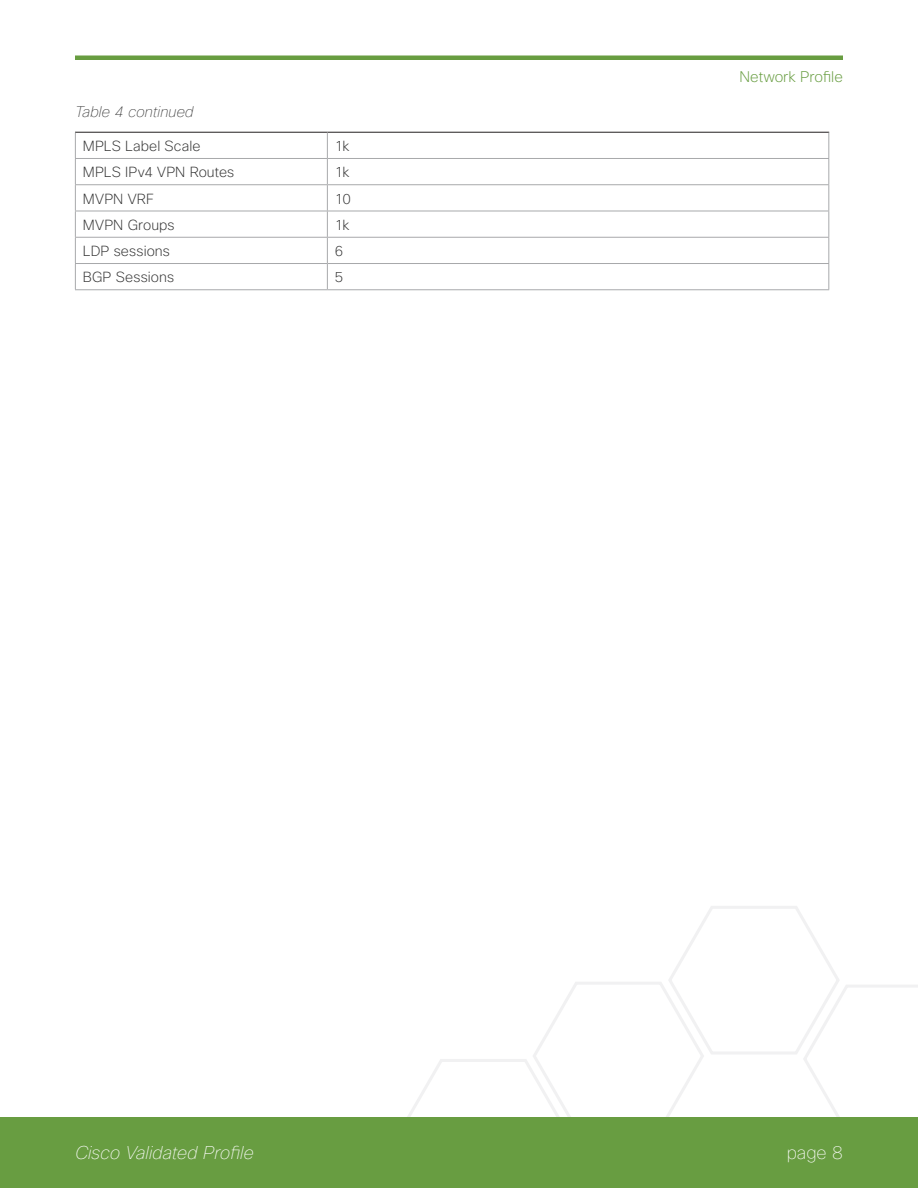
<style>
.page{position:relative;width:918px;height:1188px;background:#fff}
.page>*{position:absolute;margin:0;border:0;box-sizing:border-box;transform-origin:0 0}
.t1{font:italic 100 18px "Cisco Sans";color:#fff}
.t2{font:100 18px "Cisco Sans";color:#fff}
.t3{font:italic 100 15px "Cisco Sans";color:#323232}
.t4{font:200 15px "Cisco Sans";color:#689d41}
.t5{font:200 14.25px "Cisco Sans";letter-spacing:.005em;color:#323232}
</style>
<div class="page">
<svg style="left:396px;top:906px;width:522px;height:212px"></svg>
<div style="left:0;top:1118px;width:918px;height:70px;background:#689d41"></div>
<hr style="left:75px;top:56px;width:768px;height:4px;background:#689d41">
<svg style="left:76px;top:133px;width:752px;height:156px"></svg>
<hr style="left:75px;top:132px;width:252px;height:1px;background:#231f20">
<hr style="left:327px;top:132px;width:502px;height:1px;background:#231f20">
<hr style="left:75px;top:158px;width:252px;height:1px;background:#a8a9ab">
<hr style="left:327px;top:158px;width:502px;height:1px;background:#a8a9ab">
<hr style="left:75px;top:184px;width:252px;height:1px;background:#a8a9ab">
<hr style="left:327px;top:184px;width:502px;height:1px;background:#a8a9ab">
<hr style="left:75px;top:211px;width:252px;height:1px;background:#a8a9ab">
<hr style="left:327px;top:211px;width:502px;height:1px;background:#a8a9ab">
<hr style="left:75px;top:237px;width:252px;height:1px;background:#a8a9ab">
<hr style="left:327px;top:237px;width:502px;height:1px;background:#a8a9ab">
<hr style="left:75px;top:263px;width:252px;height:1px;background:#a8a9ab">
<svg style="left:75px;top:133px;width:1px;height:156px"></svg>
<hr style="left:327px;top:263px;width:502px;height:1px;background:#a8a9ab">
<svg style="left:327px;top:133px;width:1px;height:156px"></svg>
<svg style="left:828px;top:133px;width:1px;height:156px"></svg>
<hr style="left:75px;top:289px;width:252px;height:1px;background:#a8a9ab">
<hr style="left:327px;top:289px;width:502px;height:1px;background:#a8a9ab">
<p class="t3" style="left:75px;top:102px;width:120px">Table 4 continued</p>
<p class="t5" style="left:83px;top:137px;width:119px">MPLS Label Scale</p>
<p class="t5" style="left:335px;top:137px;width:16px">1k</p>
<p class="t5" style="left:83px;top:163px;width:153px">MPLS IPv4 VPN Routes</p>
<p class="t5" style="left:335px;top:163px;width:16px">1k</p>
<p class="t5" style="left:83px;top:189px;width:73px">MVPN VRF</p>
<p class="t5" style="left:335px;top:189px;width:18px">10</p>
<p class="t5" style="left:83px;top:216px;width:93px">MVPN Groups</p>
<p class="t5" style="left:335px;top:216px;width:16px">1k</p>
<p class="t5" style="left:83px;top:242px;width:89px">LDP sessions</p>
<p class="t5" style="left:335px;top:242px;width:10px">6</p>
<p class="t5" style="left:83px;top:268px;width:93px">BGP Sessions</p>
<p class="t5" style="left:335px;top:268px;width:10px">5</p>
<p class="t4" style="left:740px;top:68px;width:105px">Network Profile</p>
<p class="t1" style="left:75px;top:1141px;width:180px">Cisco Validated Profile</p>
<p class="t2" style="left:787px;top:1141px;width:58px">page 8</p>
</div>
